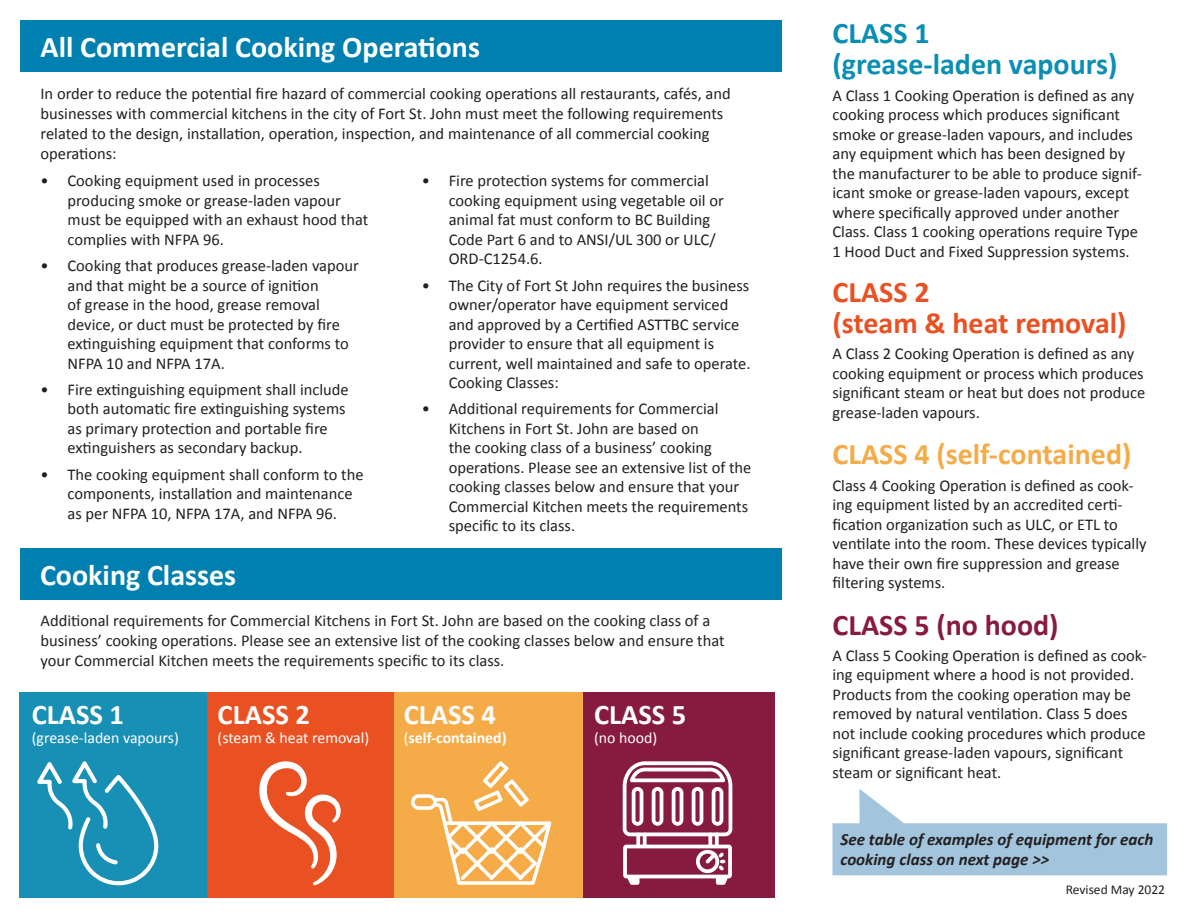
<style>
.page{position:relative;width:1188px;height:918px;background:#fff}
.page>*{position:absolute;margin:0;border:0;box-sizing:border-box;transform-origin:0 0}
.t1{font:700 30px "Calibri";color:#fff}
.t2{font:700 30px/31.5px "Calibri";color:#0b8eb4}
.t3{font:700 30px/31.5px "Calibri";color:#e95123}
.t4{font:700 30px "Calibri";color:#f6ab49}
.t5{font:700 30px "Calibri";color:#871b3f}
.t6{font:700 28.5px "Calibri";color:#fff}
.t7{font:italic 700 17.1px/19.8px "Calibri";color:#231f20}
.t8{font:16.5px/19.5px "Calibri";color:#231f20}
.t9{font:15.9px "Calibri";color:#fff}
.t10{font:700 15.9px "Calibri";color:#fff}
.t11{font:13.5px "Calibri";color:#231f20}
.s1{font-weight:400}
</style>
<div class="page">
<div style="left:20px;top:20px;width:762px;height:52px;background:#0080b0"></div>
<div style="left:20px;top:548px;width:762px;height:51px;background:#0080b0"></div>
<div style="left:179px;top:692px;width:264px;height:205px;background:#e95123"></div>
<div style="left:394px;top:692px;width:190px;height:205px;background:#f6ab49"></div>
<div style="left:583px;top:692px;width:191px;height:205px;background:#871b3f"></div>
<div style="left:20px;top:692px;width:187px;height:205px;background:#188fb4"></div>
<svg style="left:37px;top:761px;width:121px;height:124px"></svg>
<svg style="left:259px;top:761px;width:82px;height:124px"></svg>
<svg style="left:411px;top:761px;width:140px;height:124px"></svg>
<svg style="left:623px;top:761px;width:109px;height:124px"></svg>
<svg style="left:832px;top:789px;width:335px;height:86px"></svg>
<p class="t1" style="left:40px;top:29px;width:441px">All Commercial Cooking Operations</p>
<p class="t8" style="left:40px;top:83px;width:692px">In order to reduce the potential fire hazard of commercial cooking operations all restaurants, cafés, and businesses with commercial kitchens in the city of Fort St. John must meet the following requirements related to the design, installation, operation, inspection, and maintenance of all commercial cooking operations:</p>
<p class="t8" style="left:68px;top:170px;width:302px;text-indent:-27px">• Cooking equipment used in processes producing smoke or grease-laden vapour must be equipped with an exhaust hood that complies with NFPA 96.</p>
<p class="t8" style="left:68px;top:255px;width:293px;text-indent:-27px">• Cooking that produces grease-laden vapour and that might be a source of ignition<br>of grease in the hood, grease removal device, or duct must be protected by fire extinguishing equipment that conforms to NFPA 10 and NFPA 17A.</p>
<p class="t8" style="left:68px;top:379px;width:283px;text-indent:-27px">• Fire extinguishing equipment shall include both automatic fire extinguishing systems as primary protection and portable fire extinguishers as secondary backup.</p>
<p class="t8" style="left:68px;top:464px;width:298px;text-indent:-27px">• The cooking equipment shall conform to the components, installation and maintenance as per NFPA 10, NFPA 17A, and NFPA 96.</p>
<p class="t1" style="left:40px;top:556px;width:198px">Cooking Classes</p>
<p class="t8" style="left:449px;top:170px;width:277px;text-indent:-27px">• Fire protection systems for commercial cooking equipment using vegetable oil or animal fat must conform to BC Building Code Part 6 and to ANSI/UL 300 or ULC/ ORD-C1254.6.</p>
<p class="t8" style="left:449px;top:275px;width:303px;text-indent:-27px">• The City of Fort St John requires the business owner/operator have equipment serviced and approved by a Certified ASTTBC service provider to ensure that all equipment is current, well maintained and safe to operate.<br>Cooking Classes:</p>
<p class="t8" style="left:449px;top:398px;width:304px;text-indent:-27px">• Additional requirements for Commercial Kitchens in Fort St. John are based on<br>the cooking class of a business’ cooking operations. Please see an extensive list of the cooking classes below and ensure that your Commercial Kitchen meets the requirements specific to its class.</p>
<p class="t8" style="left:40px;top:610px;width:686px">Additional requirements for Commercial Kitchens in Fort St. John are based on the cooking class of a business’ cooking operations. Please see an extensive list of the cooking classes below and ensure that your Commercial Kitchen meets the requirements specific to its class.</p>
<p class="t6" style="left:32px;top:697px;width:94px">CLASS 1</p>
<p class="t9" style="left:32px;top:728px;width:149px">(grease-laden vapours)</p>
<p class="t6" style="left:218px;top:697px;width:94px">CLASS 2</p>
<p class="t9" style="left:218px;top:728px;width:153px">(steam &amp; heat removal)</p>
<p class="t6" style="left:404px;top:697px;width:94px">CLASS 4</p>
<p class="t10" style="left:404px;top:728px;width:104px"><span class="s1">(</span>self-contained)</p>
<p class="t6" style="left:594px;top:697px;width:94px">CLASS 5</p>
<p class="t9" style="left:594px;top:728px;width:65px">(no hood)</p>
<p class="t2" style="left:832px;top:16px;width:286px">CLASS 1<br>(grease-laden vapours)</p>
<p class="t8" style="left:832px;top:85px;width:311px">A Class 1 Cooking Operation is defined as any cooking process which produces significant smoke or grease-laden vapours, and includes any equipment which has been designed by the manufacturer to be able to produce signif&shy;icant smoke or grease-laden vapours, except where specifically approved under another Class. Class 1 cooking operations require Type 1 Hood Duct and Fixed Suppression systems.</p>
<p class="t3" style="left:832px;top:274px;width:296px">CLASS 2<br>(steam &amp; heat removal)</p>
<p class="t8" style="left:832px;top:343px;width:314px">A Class 2 Cooking Operation is defined as any cooking equipment or process which produces significant steam or heat but does not produce grease-laden vapours.</p>
<p class="t4" style="left:832px;top:436px;width:301px">CLASS 4 (self-contained)</p>
<p class="t8" style="left:832px;top:475px;width:316px">Class 4 Cooking Operation is defined as cook&shy;ing equipment listed by an accredited certi&shy;fication organization such as ULC, or ETL to ventilate into the room. These devices typically have their own fire suppression and grease filtering systems.</p>
<p class="t5" style="left:832px;top:606px;width:228px">CLASS 5 (no hood)</p>
<p class="t8" style="left:832px;top:645px;width:316px">A Class 5 Cooking Operation is defined as cook&shy;ing equipment where a hood is not provided.<br>Products from the cooking operation may be removed by natural ventilation. Class 5 does not include cooking procedures which produce significant grease-laden vapours, significant steam or significant heat.</p>
<p class="t7" style="left:840px;top:828px;width:314px">See table of examples of equipment for each cooking class on next page &gt;&gt;</p>
<p class="t11" style="left:1066px;top:881px;width:101px">Revised May 2022</p>
</div>
